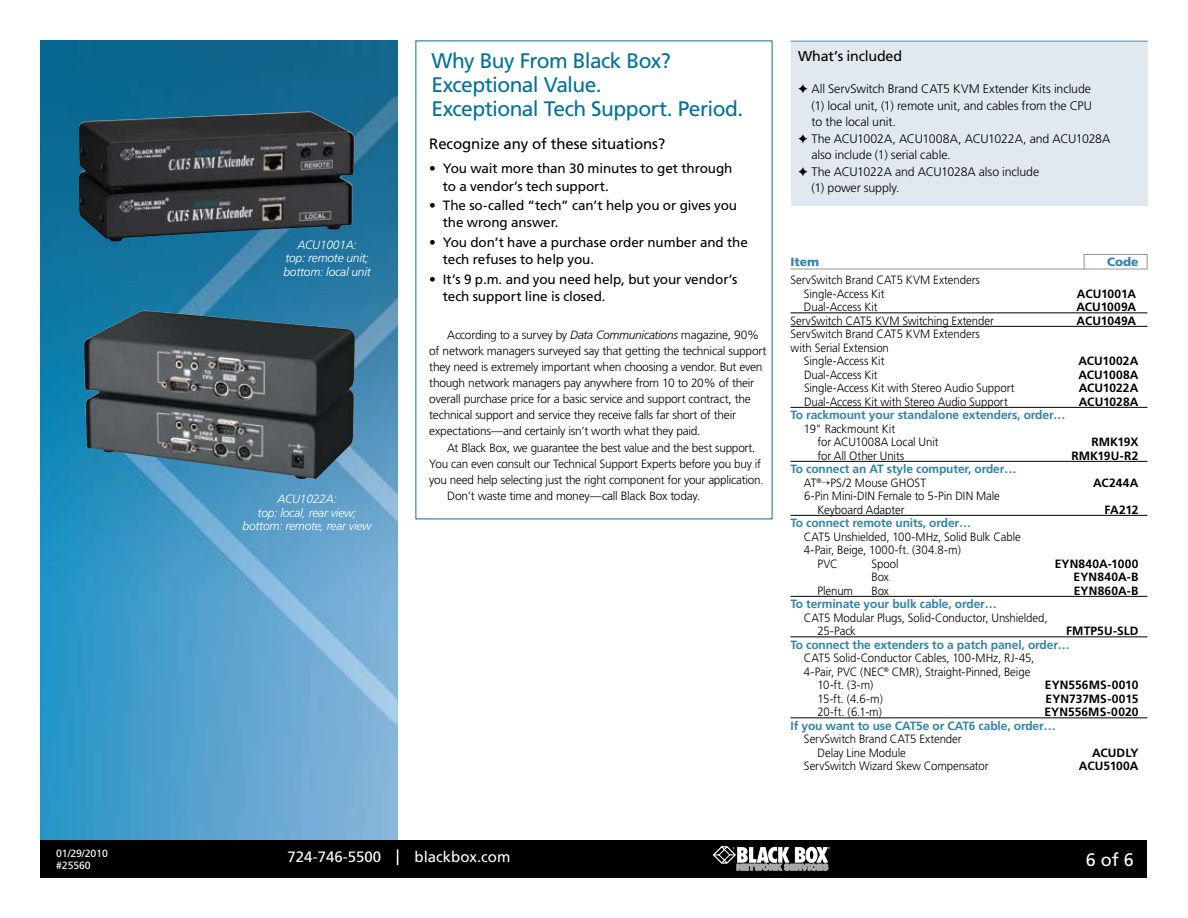
<style>
.page{position:relative;width:1188px;height:918px;background:#fff}
.page>*{position:absolute;margin:0;border:0;box-sizing:border-box;transform-origin:0 0}
.t1{font:21px/24px "Frutiger";letter-spacing:-.03em;color:#00729c}
.t2{font:18px "Frutiger";color:#fff}
.t3{font:15px "Frutiger";letter-spacing:-.01em;color:#000}
.t4{font:15px "Frutiger";color:#fff}
.t5{font:14.25px "Frutiger";letter-spacing:-.01em;color:#000}
.t6{font:13.5px/17.2px "Frutiger";letter-spacing:-.005em;color:#000}
.t7{font:300 12.3px "Frutiger";letter-spacing:-.01em;color:#000}
.t8{font:300 12px/13.5px "Frutiger";letter-spacing:-.015em;color:#000;scale:.95 1}
.t9{font:300 12px/16.2px "Frutiger";letter-spacing:-.015em;color:#000}
.t10{font:700 12px/13.5px "Frutiger";letter-spacing:-.01em;color:#3284aa}
.t11{font:700 12px "Frutiger";letter-spacing:.005em;color:#000}
.t12{font:italic 300 12px/13.5px "Frutiger";letter-spacing:-.02em;color:#fff;text-align:center}
.t13{font:900 12px "Frutiger";color:#3284aa}
.t14{font:700 12px "Frutiger";letter-spacing:-.015em;color:#000}
.t15{font:10.5px/12px "Frutiger";letter-spacing:-.01em;color:#fff}
.s1{font-style:italic}
.s2{font-weight:300;color:#000}
.s3{color:#000}
</style>
<div class="page">
<img style="left:40px;top:40px;width:357px;height:800px">
<div style="left:40px;top:840px;width:1108px;height:38px;background:#000"></div>
<svg style="left:397px;top:850px;width:1px;height:15px"></svg>
<svg style="left:713px;top:846px;width:117px;height:25px"></svg>
<hr style="left:791px;top:313px;width:356px;height:1px;background:#000">
<hr style="left:791px;top:326px;width:356px;height:1px;background:#000">
<hr style="left:791px;top:407px;width:356px;height:1px;background:#000">
<hr style="left:791px;top:461px;width:356px;height:1px;background:#000">
<hr style="left:791px;top:515px;width:356px;height:1px;background:#000">
<hr style="left:791px;top:596px;width:356px;height:1px;background:#000">
<hr style="left:791px;top:637px;width:356px;height:1px;background:#000">
<hr style="left:791px;top:718px;width:356px;height:1px;background:#000">
<hr style="left:791px;top:269px;width:356px;height:1px;background:#939597">
<div style="left:1084px;top:254px;width:63px;height:16px;border:1px solid #939597"></div>
<img style="left:84px;top:311px;width:271px;height:169px">
<div style="left:791px;top:41px;width:356px;height:165px;background:#e1e8ee"></div>
<hr style="left:790px;top:40px;width:357px;height:2px;background:#82a8c4">
<img style="left:78px;top:111px;width:276px;height:131px">
<p class="t15" style="left:56px;top:847px;width:53px">01/29/2010 #25560</p>
<p class="t12" style="left:284px;top:238px;width:89px">ACU1001A:<br>top: remote unit; bottom: local unit</p>
<p class="t12" style="left:243px;top:493px;width:130px">ACU1022A:<br>top: local, rear view; bottom: remote, rear view</p>
<h1 class="t1" style="left:431px;top:49px;width:313px">Why Buy From Black Box?<br>Exceptional Value.<br>Exceptional Tech Support. Period.</h1>
<p class="t3" style="left:429px;top:135px;width:237px">Recognize any of these situations?</p>
<p class="t6" style="left:443px;top:160px;width:291px;text-indent:-14px">• You wait more than 30 minutes to get through to a vendor’s tech support.</p>
<p class="t6" style="left:443px;top:197px;width:296px;text-indent:-13px">• The so-called “tech” can’t help you or gives you the wrong answer.</p>
<p class="t6" style="left:443px;top:234px;width:307px;text-indent:-14px">• You don’t have a purchase order number and the tech refuses to help you.</p>
<p class="t6" style="left:443px;top:270px;width:296px;text-indent:-14px">• It’s 9 p.m. and you need help, but your vendor’s tech support line is closed.</p>
<p class="t9" style="left:429px;top:327px;width:339px;text-indent:18px">According to a survey by <span class="s1">Data Communications</span> magazine, 90% of network managers surveyed say that getting the technical support they need is extremely important when choosing a vendor. But even though network managers pay anywhere from 10 to 20% of their overall purchase price for a basic service and support contract, the technical support and service they receive falls far short of their expectations—and certainly isn’t worth what they paid.</p>
<p class="t9" style="left:447px;top:440px;width:310px">At Black Box, we guarantee the best value and the best support.</p>
<p class="t9" style="left:429px;top:456px;width:333px">You can even consult our Technical Support Experts before you buy if</p>
<p class="t9" style="left:429px;top:472px;width:336px">you need help selecting just the right component for your application.</p>
<p class="t9" style="left:447px;top:488px;width:254px">Don’t waste time and money—call Black Box today.</p>
<p class="t5" style="left:798px;top:48px;width:106px">What’s included</p>
<p class="t7" style="left:798px;top:82px;width:295px">✦ All ServSwitch Brand CAT5 KVM Extender Kits include</p>
<p class="t7" style="left:812px;top:98px;width:282px">(1) local unit, (1) remote unit, and cables from the CPU</p>
<p class="t7" style="left:812px;top:115px;width:86px">to the local unit.</p>
<p class="t7" style="left:798px;top:131px;width:314px">✦ The ACU1002A, ACU1008A, ACU1022A, and ACU1028A</p>
<p class="t7" style="left:812px;top:148px;width:141px">also include (1) serial cable.</p>
<p class="t7" style="left:798px;top:164px;width:243px">✦ The ACU1022A and ACU1028A also include</p>
<p class="t7" style="left:812px;top:181px;width:90px">(1) power supply.</p>
<p class="t13" style="left:791px;top:255px;width:30px">Item</p>
<p class="t13" style="left:1107px;top:255px;width:33px">Code</p>
<p class="t8" style="left:804px;top:273px;width:187px;text-indent:-13px">ServSwitch Brand CAT5 KVM Extenders<br>Single-Access Kit</p>
<p class="t14" style="left:1077px;top:286px;width:61px">ACU1001A</p>
<p class="t8" style="left:804px;top:300px;width:79px">Dual-Access Kit</p>
<p class="t11" style="left:1076px;top:300px;width:61px">ACU1009A</p>
<p class="t8" style="left:791px;top:314px;width:216px">ServSwitch CAT5 KVM Switching Extender</p>
<p class="t11" style="left:1077px;top:313px;width:61px">ACU1049A</p>
<p class="t8" style="left:791px;top:327px;width:201px">ServSwitch Brand CAT5 KVM Extenders</p>
<p class="t8" style="left:791px;top:341px;width:105px">with Serial Extension</p>
<p class="t8" style="left:804px;top:354px;width:86px">Single-Access Kit</p>
<p class="t11" style="left:1078px;top:354px;width:61px">ACU1002A</p>
<p class="t8" style="left:804px;top:368px;width:79px">Dual-Access Kit</p>
<p class="t11" style="left:1078px;top:367px;width:61px">ACU1008A</p>
<p class="t8" style="left:804px;top:381px;width:223px">Single-Access Kit with Stereo Audio Support</p>
<p class="t11" style="left:1079px;top:381px;width:61px">ACU1022A</p>
<p class="t8" style="left:804px;top:395px;width:216px">Dual-Access Kit with Stereo Audio Support</p>
<p class="t11" style="left:1079px;top:394px;width:61px">ACU1028A</p>
<p class="t10" style="left:791px;top:408px;width:277px">To rackmount your standalone extenders, order…</p>
<p class="t8" style="left:817px;top:422px;width:129px;text-indent:-13px">19" Rackmount Kit<br>for ACU1008A Local Unit</p>
<p class="t11" style="left:1091px;top:435px;width:49px">RMK19X</p>
<p class="t8" style="left:817px;top:449px;width:93px">for All Other Units</p>
<p class="t11" style="left:1071px;top:448px;width:69px">RMK19U-R2</p>
<p class="t10" style="left:804px;top:462px;width:214px;text-indent:-13px">To connect an AT style computer, order…<br><span class="s2">AT</span><sup>®</sup><span class="s3">→</span><span class="s2">PS/2 Mouse GHOST</span></p>
<p class="t11" style="left:1093px;top:475px;width:47px">AC244A</p>
<p class="t8" style="left:817px;top:489px;width:194px;text-indent:-13px">6-Pin Mini-DIN Female to 5-Pin DIN Male<br>Keyboard Adapter</p>
<p class="t11" style="left:1104px;top:502px;width:36px">FA212</p>
<p class="t10" style="left:791px;top:516px;width:182px">To connect remote units, order…</p>
<p class="t8" style="left:804px;top:530px;width:230px">CAT5 Unshielded, 100-MHz, Solid Bulk Cable</p>
<p class="t8" style="left:804px;top:543px;width:167px">4-Pair, Beige, 1000-ft. (304.8-m)</p>
<p class="t8" style="left:817px;top:557px;width:23px">PVC</p>
<p class="t8" style="left:871px;top:557px;width:30px">Spool</p>
<p class="t11" style="left:1055px;top:556px;width:85px">EYN840A-1000</p>
<p class="t8" style="left:872px;top:570px;width:20px">Box</p>
<p class="t11" style="left:1074px;top:570px;width:66px">EYN840A-B</p>
<p class="t8" style="left:817px;top:584px;width:39px">Plenum</p>
<p class="t8" style="left:872px;top:584px;width:20px">Box</p>
<p class="t11" style="left:1074px;top:583px;width:66px">EYN860A-B</p>
<p class="t10" style="left:791px;top:597px;width:208px">To terminate your bulk cable, order…</p>
<p class="t8" style="left:817px;top:611px;width:244px;text-indent:-13px">CAT5 Modular Plugs, Solid-Conductor, Unshielded,<br>25-Pack</p>
<p class="t11" style="left:1066px;top:624px;width:74px">FMTP5U-SLD</p>
<p class="t10" style="left:790px;top:638px;width:281px">To connect the extenders to a patch panel, order…</p>
<p class="t8" style="left:804px;top:651px;width:244px">CAT5 Solid-Conductor Cables, 100-MHz, RJ-45,</p>
<p class="t8" style="left:804px;top:665px;width:240px">4-Pair, PVC (NEC<sup>®</sup> CMR), Straight-Pinned, Beige</p>
<p class="t8" style="left:817px;top:678px;width:60px">10-ft. (3-m)</p>
<p class="t11" style="left:1045px;top:678px;width:95px">EYN556MS-0010</p>
<p class="t8" style="left:817px;top:692px;width:70px">15-ft. (4.6-m)</p>
<p class="t11" style="left:1046px;top:691px;width:94px">EYN737MS-0015</p>
<p class="t8" style="left:817px;top:705px;width:69px">20-ft. (6.1-m)</p>
<p class="t11" style="left:1044px;top:705px;width:96px">EYN556MS-0020</p>
<p class="t10" style="left:790px;top:719px;width:267px">If you want to use CAT5e or CAT6 cable, order…</p>
<p class="t8" style="left:817px;top:732px;width:153px;text-indent:-13px">ServSwitch Brand CAT5 Extender<br>Delay Line Module</p>
<p class="t11" style="left:1092px;top:745px;width:48px">ACUDLY</p>
<p class="t8" style="left:804px;top:759px;width:196px">ServSwitch Wizard Skew Compensator</p>
<p class="t11" style="left:1079px;top:759px;width:61px">ACU5100A</p>
<p class="t4" style="left:288px;top:848px;width:95px">724-746-5500</p>
<p class="t4" style="left:415px;top:848px;width:97px">blackbox.com</p>
<h2 class="t2" style="left:1086px;top:849px;width:50px">6 of 6</h2>
</div>
